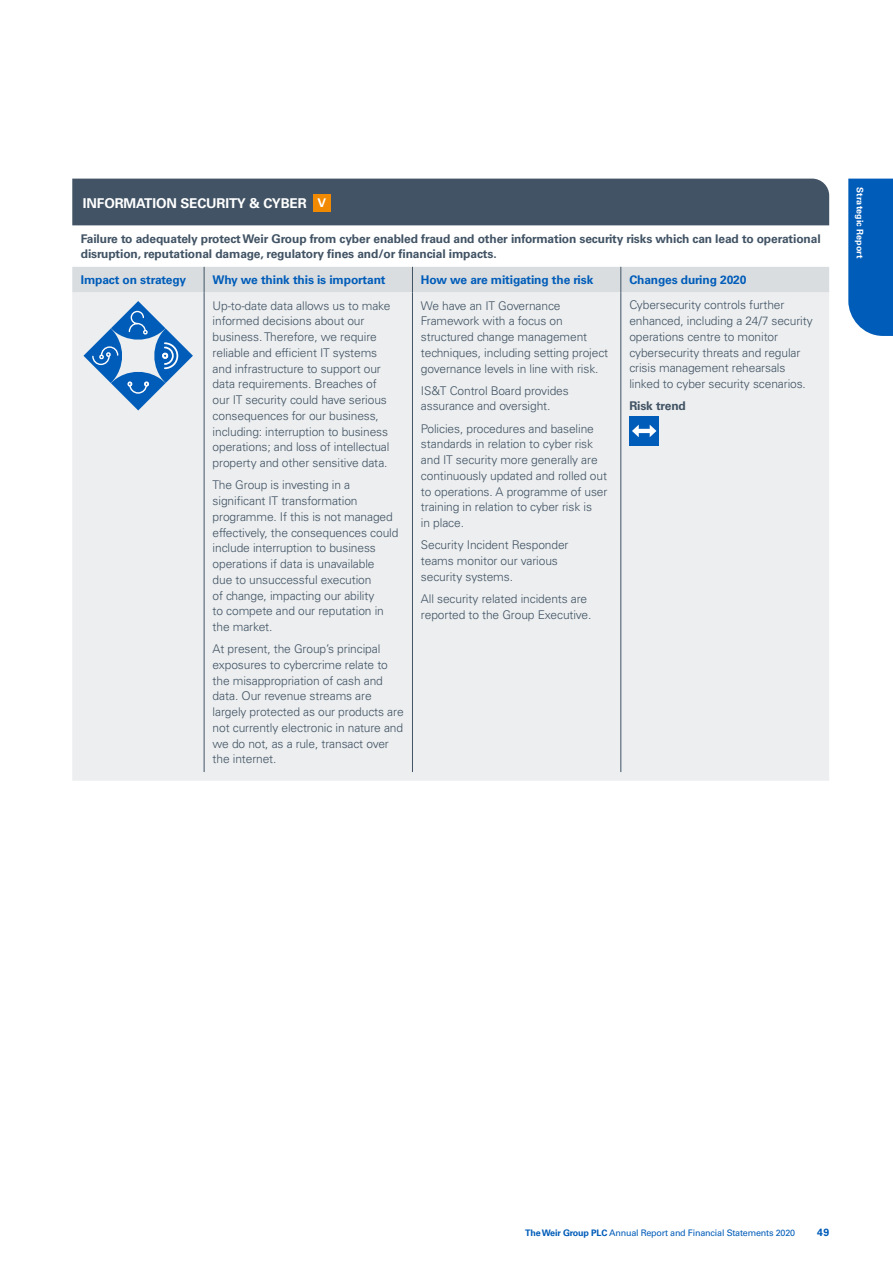
<style>
.page{position:relative;width:893px;height:1263px;background:#fff}
.page>*{position:absolute;margin:0;border:0;box-sizing:border-box;transform-origin:0 0}
.t1{font:700 13.5px "Univers LT Std";letter-spacing:-.01em;color:#fff}
.t2{font:300 12px/15.8px "Univers LT Std";letter-spacing:-.01em;color:#415364}
.t3{font:700 12px/15.8px "Univers LT Std";letter-spacing:-.01em;color:#415364}
.t4{font:700 12px "Univers LT Std";letter-spacing:-.01em;color:#005cb9}
.t5{font:700 10.5px "Univers LT Std";color:#005cb9}
.t6{font:9px "Univers LT Std";letter-spacing:-.02em;color:#005cb9}
.t7{font:700 9px "Univers LT Std";letter-spacing:.01em;color:#fff}
.s1{font-size:12px}
.s2{font-weight:700}
</style>
<div class="page">
<div style="left:72px;top:292px;width:757px;height:489px;background:#eceeef"></div>
<hr style="left:204px;top:292px;width:1px;height:480px;background:#415364">
<div style="left:72px;top:267px;width:757px;height:25px;background:#d9dde0"></div>
<hr style="left:412px;top:292px;width:1px;height:480px;background:#415364">
<hr style="left:621px;top:292px;width:1px;height:480px;background:#415364">
<div style="left:72px;top:179px;width:757px;height:46px;background:#415364"></div>
<div style="left:313px;top:194px;width:17px;height:17px;background:#f18a00"></div>
<svg style="left:83px;top:301px;width:110px;height:109px;background:#98badc"></svg>
<div style="left:629px;top:417px;width:30px;height:29px;background:#005cb9"></div>
<hr style="left:638px;top:429px;width:13px;height:4px;background:#fff">
<svg style="left:632px;top:425px;width:7px;height:12px"></svg>
<svg style="left:650px;top:425px;width:6px;height:12px"></svg>
<div style="left:848px;top:179px;width:45px;height:157px;background:#005cb9"></div>
<p class="t1" style="left:83px;top:195px;width:245px">INFORMATION SECURITY &amp; CYBER <span class="s1">V</span></p>
<p class="t3" style="left:81px;top:231px;width:741px">Failure to adequately protect Weir Group from cyber enabled fraud and other information security risks which can lead to operational disruption, reputational damage, regulatory fines and/or financial impacts.</p>
<p class="t4" style="left:81px;top:273px;width:107px">Impact on strategy</p>
<p class="t4" style="left:213px;top:273px;width:174px">Why we think this is important</p>
<p class="t4" style="left:421px;top:273px;width:174px">How we are mitigating the risk</p>
<p class="t4" style="left:629px;top:273px;width:119px">Changes during 2020</p>
<p class="t2" style="left:213px;top:298px;width:179px">Up-to-date data allows us to make informed decisions about our business. Therefore, we require reliable and efficient IT systems and infrastructure to support our data requirements. Breaches of our IT security could have serious consequences for our business, including: interruption to business operations; and loss of intellectual property and other sensitive data.</p>
<p class="t2" style="left:213px;top:477px;width:187px">The Group is investing in a significant IT transformation programme. If this is not managed effectively, the consequences could include interruption to business operations if data is unavailable<br>due to unsuccessful execution<br>of change, impacting our ability<br>to compete and our reputation in the market.</p>
<p class="t2" style="left:213px;top:641px;width:193px">At present, the Group’s principal exposures to cybercrime relate to the misappropriation of cash and data. Our revenue streams are largely protected as our products are not currently electronic in nature and we do not, as a rule, transact over the internet.</p>
<p class="t2" style="left:629px;top:297px;width:185px">Cybersecurity controls further enhanced, including a 24/7 security operations centre to monitor cybersecurity threats and regular crisis management rehearsals linked to cyber security scenarios.</p>
<p class="t3" style="left:629px;top:398px;width:58px">Risk trend</p>
<p class="t2" style="left:421px;top:297px;width:189px">We have an IT Governance<br>Framework with a focus on structured change management techniques, including setting project governance levels in line with risk.</p>
<p class="t2" style="left:421px;top:383px;width:149px">IS&amp;T Control Board provides assurance and oversight.</p>
<p class="t2" style="left:421px;top:420px;width:188px">Policies, procedures and baseline standards in relation to cyber risk and IT security more generally are continuously updated and rolled out to operations. A programme of user training in relation to cyber risk is<br>in place.</p>
<p class="t2" style="left:421px;top:537px;width:149px">Security Incident Responder teams monitor our various security systems.</p>
<p class="t2" style="left:421px;top:591px;width:172px">All security related incidents are reported to the Group Executive.</p>
<p class="t7" style="left:865px;top:187px;width:73px;rotate:90deg">Strategic Report</p>
<p class="t6" style="left:525px;top:1228px;width:272px"><span class="s2">The Weir Group PLC</span> Annual Report and Financial Statements 2020</p>
<p class="t5" style="left:817px;top:1226px;width:14px">49</p>
</div>
